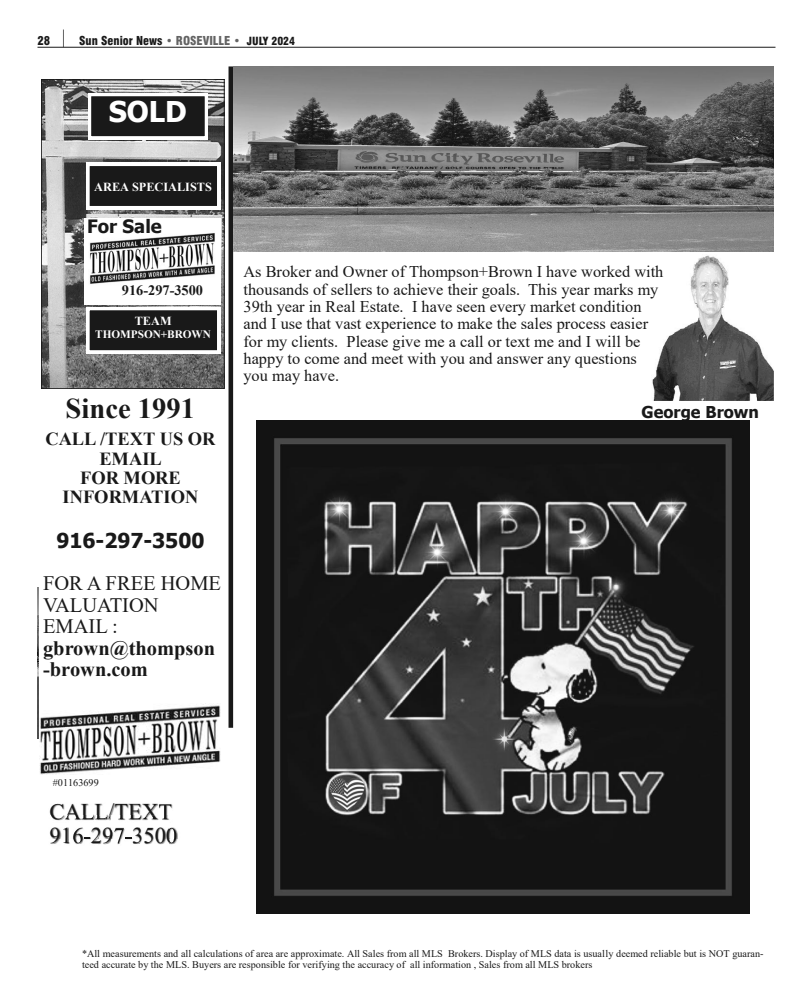
<style>
.page{position:relative;width:810px;height:1008px;background:#fff}
.page>*{position:absolute;margin:0;border:0;box-sizing:border-box;transform-origin:0 0}
.t1{font:700 28.6px "Times New Roman";color:#191919}
.t2{font:700 28.6px "Tahoma";color:#fff}
.t3{font:22.5px/23.8px "Times New Roman";color:#191919}
.t4{font:20.5px/21.7px "Times New Roman";color:#191919}
.t5{font:700 20.5px/21.4px "Times New Roman";color:#191919}
.t6{font:700 20.5px "Tahoma";color:#191919}
.t7{font:700 18.4px/19.2px "Times New Roman";color:#191919;text-align:center}
.t8{font:700 18.4px "Tahoma";color:#191919}
.t9{font:16.4px "Times New Roman";color:#191919}
.t10{font:16.3px/17.3px "Times New Roman";color:#191919}
.t11{font:700 16.3px "Tahoma";color:#191919}
.t12{font:700 14.4px "Times New Roman";letter-spacing:-.005em;color:#191919}
.t13{font:700 14.4px "Tahoma";letter-spacing:-.005em;color:#191919}
.t14{font:700 12.3px "Times New Roman";color:#fff}
.t15{font:900 condensed 12px "Swiss 721 BT";color:#191919}
.t16{font:700 11.3px "Times New Roman";color:#fff}
.t17{font:10.2px/10.8px "Times New Roman";color:#191919}
.s1{color:#636363}
.s2{font-size:11px}
.s3{font-size:18.4px}
</style>
<div class="page">
<svg style="left:63px;top:30px;width:1px;height:17px"></svg>
<hr style="left:38px;top:47px;width:738px;height:1px;background:#191919">
<img style="left:39px;top:704px;width:182px;height:70px">
<hr style="left:229px;top:66px;width:4px;height:662px;background:#191919">
<img style="left:652px;top:255px;width:121px;height:145px">
<img style="left:43px;top:81px;width:179px;height:306px">
<div style="left:41px;top:79px;width:183px;height:310px;border:1px solid #191919"></div>
<svg style="left:87px;top:163px;width:133px;height:46px"></svg>
<svg style="left:88px;top:93px;width:120px;height:46px"></svg>
<svg style="left:87px;top:307px;width:133px;height:46px;background:#404040"></svg>
<div style="left:84px;top:219px;width:137px;height:86px;background:#fff"></div>
<img style="left:89px;top:233px;width:126px;height:51px">
<img style="left:50px;top:804px;width:20px;height:12px">
<img style="left:51px;top:843px;width:19px;height:1px">
<img style="left:50px;top:820px;width:19px;height:16px">
<img style="left:51px;top:816px;width:19px;height:4px">
<img style="left:51px;top:828px;width:19px;height:15px">
<img style="left:75px;top:843px;width:35px;height:2px">
<img style="left:77px;top:843px;width:21px;height:2px">
<img style="left:117px;top:843px;width:47px;height:2px">
<img style="left:119px;top:843px;width:20px;height:2px">
<svg style="left:70px;top:804px;width:107px;height:39px"></svg>
<img style="left:38px;top:587px;width:1px;height:151px">
<img style="left:234px;top:66px;width:540px;height:186px">
<img style="left:256px;top:421px;width:493px;height:492px">
<p class="t15" style="left:38px;top:34px;width:14px">28</p>
<p class="t15" style="left:79px;top:34px;width:217px">Sun Senior News <span class="s1">• Roseville •</span> <span class="s2">JUlY 2024</span></p>
<h1 class="t2" style="left:109px;top:93px;width:80px">SOLD</h1>
<p class="t14" style="left:94px;top:180px;width:119px">AREA SPECIALISTS</p>
<p class="t8" style="left:87px;top:210px;width:76px">For Sale</p>
<p class="t8" style="left:87px;top:214px;width:76px">For Sale</p>
<p class="t13" style="left:148px;top:281px;width:70px">916-297<span class="s3">-</span></p>
<p class="t12" style="left:122px;top:282px;width:83px">916-297-3500</p>
<p class="t14" style="left:135px;top:315px;width:38px">TEAM</p>
<p class="t16" style="left:95px;top:328px;width:117px">THOMPSON+BROWN</p>
<h1 class="t1" style="left:66px;top:392px;width:131px">Since 1991</h1>
<p class="t7" style="left:45px;top:430px;width:171px">CALL /TEXT US OR<br>EMAIL<br>FOR MORE<br>INFORMATION</p>
<p class="t6" style="left:57px;top:527px;width:149px">916-297-3500</p>
<p class="t4" style="left:43px;top:572px;width:180px">FOR A FREE HOME<br>VALUATION<br>EMAIL :</p>
<p class="t5" style="left:43px;top:637px;width:174px">gbrown@thompson -brown.com</p>
<p class="t10" style="left:243px;top:263px;width:421px">As Broker and Owner of Thompson+Brown I have worked with thousands of sellers to achieve their goals. This year marks my 39th year in Real Estate. I have seen every market condition and I use that vast experience to make the sales process easier for my clients. Please give me a call or text me and I will be</p>
<p class="t9" style="left:243px;top:349px;width:395px">happy to come and meet with you and answer any questions</p>
<p class="t10" style="left:243px;top:367px;width:97px">you may have.</p>
<p class="t11" style="left:642px;top:402px;width:119px">George Brown</p>
<p class="t17" style="left:53px;top:777px;width:48px">#01163699</p>
<h2 class="t3" style="left:50px;top:800px;width:129px">CALL/TEXT<br>916-297-3500</h2>
<p class="t17" style="left:82px;top:948px;width:683px">*All measurements and all calculations of area are approximate. All Sales from all MLS Brokers. Display of MLS data is usually deemed reliable but is NOT guaran&shy;teed accurate by the MLS. Buyers are responsible for verifying the accuracy of all information , Sales from all MLS brokers</p>
</div>
